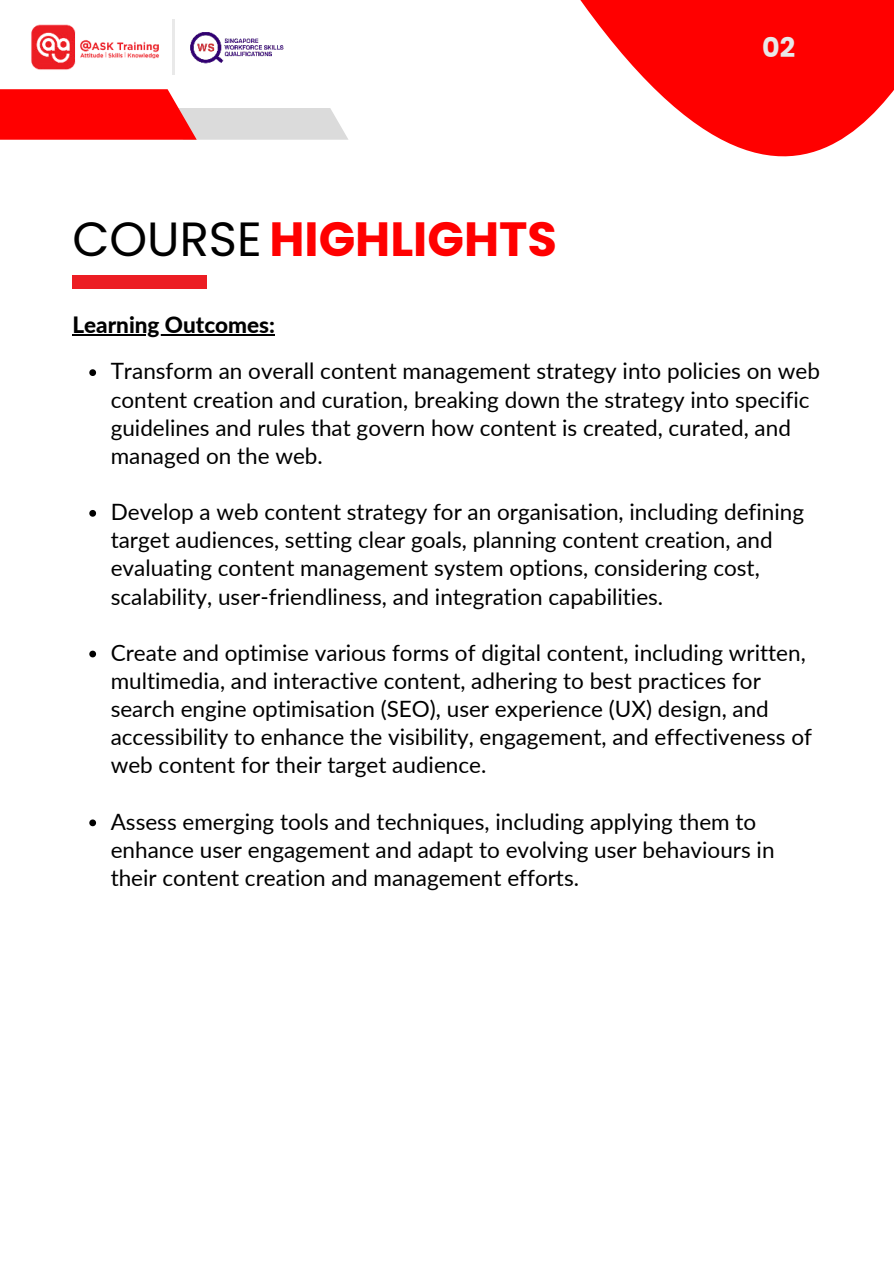
<style>
.page{position:relative;width:894px;height:1264px;background:#fff}
.page>*{position:absolute;margin:0;border:0;box-sizing:border-box;transform-origin:0 0}
.t1{font:700 48px "Poppins";color:#f00}
.t2{font:700 27px "Poppins";color:#e8e8e8}
.t3{font:22.5px/28.2px "Lato";color:#000}
.t4{font:800 22.5px "Lato";color:#000}
.s1{font-weight:400;color:#000}
</style>
<div class="page">
<img style="left:172px;top:19px;width:112px;height:56px">
<img style="left:31px;top:24px;width:128px;height:46px">
<hr style="left:173px;top:19px;width:2px;height:56px;background:#e9e9e9">
<svg style="left:580px;top:0;width:313px;height:157px;fill:#f00"></svg>
<svg style="left:0;top:89px;width:348px;height:51px"></svg>
<div style="left:72px;top:275px;width:135px;height:13px;background:#ec1d23"></div>
<hr style="left:72px;top:334px;width:203px;height:2px;background:#000">
<svg style="left:89px;top:369px;width:7px;height:7px"></svg>
<svg style="left:89px;top:510px;width:7px;height:6px"></svg>
<svg style="left:89px;top:650px;width:7px;height:7px"></svg>
<svg style="left:89px;top:819px;width:7px;height:7px"></svg>
<h1 class="t1" style="left:72px;top:211px;width:486px"><span class="s1">COURSE</span> HIGHLIGHTS</h1>
<p class="t2" style="left:762px;top:32px;width:35px">02</p>
<p class="t4" style="left:72px;top:308px;width:204px">Learning Outcomes:</p>
<p class="t3" style="left:111px;top:356px;width:710px">Transform an overall content management strategy into policies on web content creation and curation, breaking down the strategy into specific guidelines and rules that govern how content is created, curated, and managed on the web.</p>
<p class="t3" style="left:111px;top:497px;width:694px">Develop a web content strategy for an organisation, including defining target audiences, setting clear goals, planning content creation, and evaluating content management system options, considering cost, scalability, user-friendliness, and integration capabilities.</p>
<p class="t3" style="left:111px;top:637px;width:702px">Create and optimise various forms of digital content, including written, multimedia, and interactive content, adhering to best practices for search engine optimisation (SEO), user experience (UX) design, and accessibility to enhance the visibility, engagement, and effectiveness of web content for their target audience.</p>
<p class="t3" style="left:111px;top:806px;width:665px">Assess emerging tools and techniques, including applying them to enhance user engagement and adapt to evolving user behaviours in their content creation and management efforts.</p>
</div>
